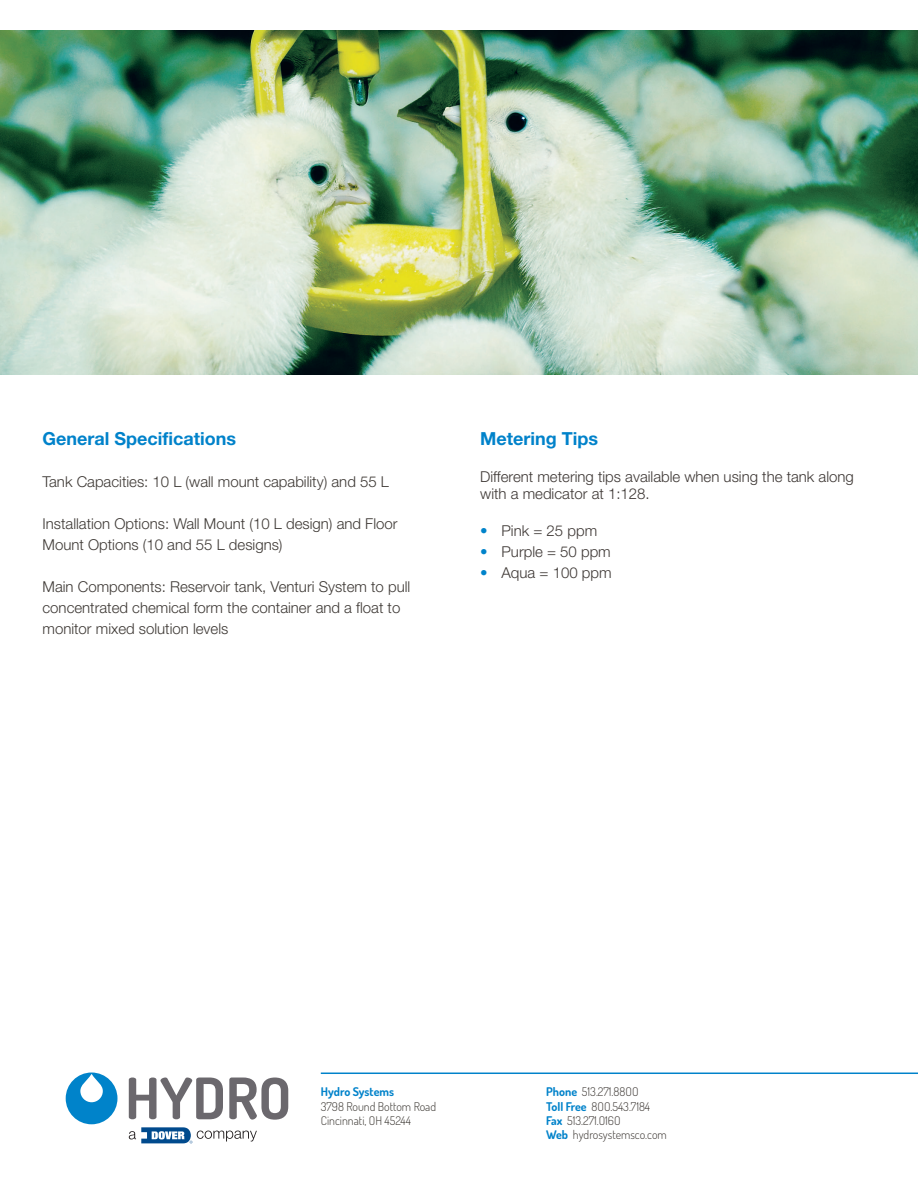
<style>
.page{position:relative;width:918px;height:1188px;background:#fff}
.page>*{position:absolute;margin:0;border:0;box-sizing:border-box;transform-origin:0 0}
.Sub_Heading_Blue{font:700 18px "Helvetica Neue";color:#0082ca}
.Sub_Heading_Blue-2{font:300 15px/21px "Helvetica Neue";color:#3e3935}
.Body_Black_Bullets_b{font:300 15px/16.5px "Helvetica Neue";color:#3e3835}
.t1{font:300 12px/14.2px "Dosis";color:#3e3935}
.t2{font:300 12px/14.2px "Dosis";color:#3d3934}
.t3{font:700 12px "Dosis";color:#0082ca}
.s1{color:#0083ca}
.s2{font-weight:700;color:#0082ca}
.s3{color:#3e3835}
</style>
<div class="page">
<img style="left:0;top:30px;width:918px;height:345px">
<hr style="left:321px;top:1073px;width:597px;height:1px;background:#0082ca">
<svg style="left:129px;top:1078px;width:94px;height:41px"></svg>
<svg style="left:229px;top:1078px;width:59px;height:42px"></svg>
<svg style="left:129px;top:1127px;width:128px;height:17px"></svg>
<div style="left:66px;top:1073px;width:51px;height:51px;background:#0083ca;border-radius:50%"></div>
<svg style="left:80px;top:1074px;width:23px;height:28px"></svg>
<p class="Sub_Heading_Blue" style="left:43px;top:427px;width:195px">General Specifications</p>
<p class="Sub_Heading_Blue-2" style="left:43px;top:471px;width:348px">Tank Capacities: 10 L (wall mount capability) and 55 L</p>
<p class="Sub_Heading_Blue-2" style="left:43px;top:513px;width:357px">Installation Options: Wall Mount (10 L design) and Floor<br>Mount Options (10 and 55 L designs)</p>
<p class="Sub_Heading_Blue-2" style="left:43px;top:576px;width:369px">Main Components: Reservoir tank, Venturi System to pull concentrated chemical form the container and a float to monitor mixed solution levels</p>
<p class="Sub_Heading_Blue" style="left:480px;top:427px;width:119px">Metering Tips</p>
<p class="Body_Black_Bullets_b" style="left:480px;top:468px;width:375px">Different metering tips available when using the tank along with a medicator at 1:128.</p>
<p class="Body_Black_Bullets_b" style="left:480px;top:522px;width:118px"><span class="s1">•</span> Pink = 25 ppm</p>
<p class="Body_Black_Bullets_b" style="left:480px;top:543px;width:132px"><span class="s1">•</span> Purple = 50 ppm</p>
<p class="Body_Black_Bullets_b" style="left:480px;top:564px;width:133px"><span class="s1">•</span> Aqua = 100 ppm</p>
<p class="t3" style="left:321px;top:1084px;width:75px">Hydro Systems</p>
<p class="t2" style="left:321px;top:1099px;width:117px">3798 Round Bottom Road<br>Cincinnati, OH 45244</p>
<p class="t1" style="left:546px;top:1085px;width:122px"><span class="s2">Phone</span> 513.271.88<span class="s3">OO<br></span><span class="s2">Toll Free</span> 8<span class="s3">OO</span>.543.7184<br><span class="s2">Fax</span> 513.271.<span class="s3">O</span>16<span class="s3">O<br></span><span class="s2">Web</span> hydrosystemsco.com</p>
</div>
